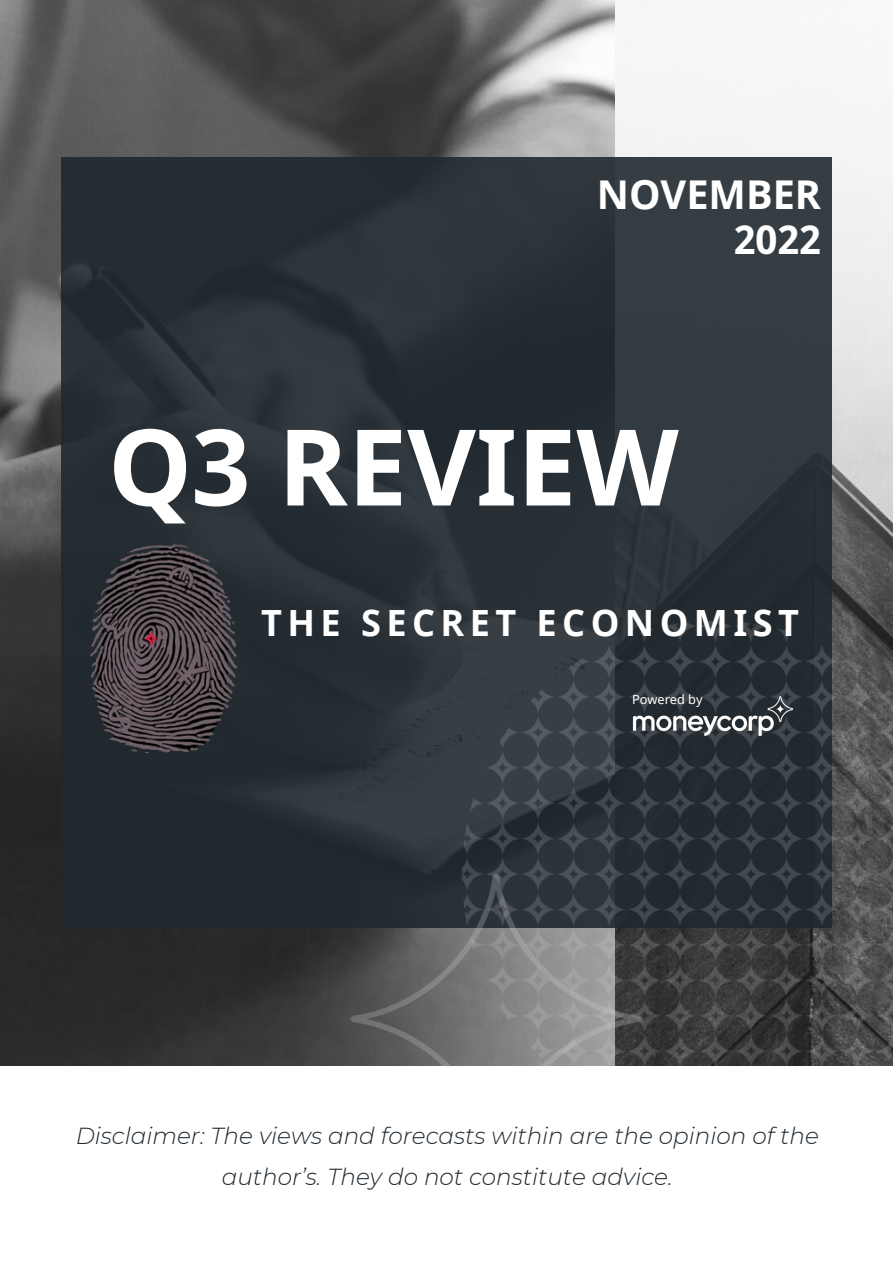
<style>
.page{position:relative;width:893px;height:1264px;background:#fff}
.page>*{position:absolute;margin:0;border:0;box-sizing:border-box;transform-origin:0 0}
.t1{font:700 105.75px "Noto Sans";color:#fff}
.t2{font:700 39.6px/45px "Noto Sans";color:#fff;text-align:right}
.t3{font:700 36.15px "Noto Sans";letter-spacing:.15em;color:#fff}
.t4{font:italic 300 23.1px/41.5px "Montserrat";color:#202930;text-align:center}
.t5{font:12.75px "Noto Sans";color:#fff}
</style>
<div class="page">
<img style="left:0;top:0;width:892px;height:1066px">
<div style="left:61px;top:157px;width:770px;height:770px;background:linear-gradient(to right,#222a30,#333c42)"></div>
<img style="left:326px;top:484px;width:566px;height:581px">
<img style="left:307px;top:830px;width:378px;height:236px">
<img style="left:87px;top:542px;width:154px;height:210px">
<img style="left:617px;top:682px;width:190px;height:58px">
<h2 class="t2" style="left:596px;top:172px;width:226px">NOVEMBER<br>2022</h2>
<h1 class="t1" style="left:108px;top:392px;width:572px">Q3 REVIEW</h1>
<h3 class="t3" style="left:261px;top:597px;width:539px">THE SECRET ECONOMIST</h3>
<p class="t5" style="left:632px;top:690px;width:72px">Powered by</p>
<p class="t4" style="left:76px;top:1114px;width:744px">Disclaimer: The views and forecasts within are the opinion of the author’s. They do not constitute advice.</p>
</div>
